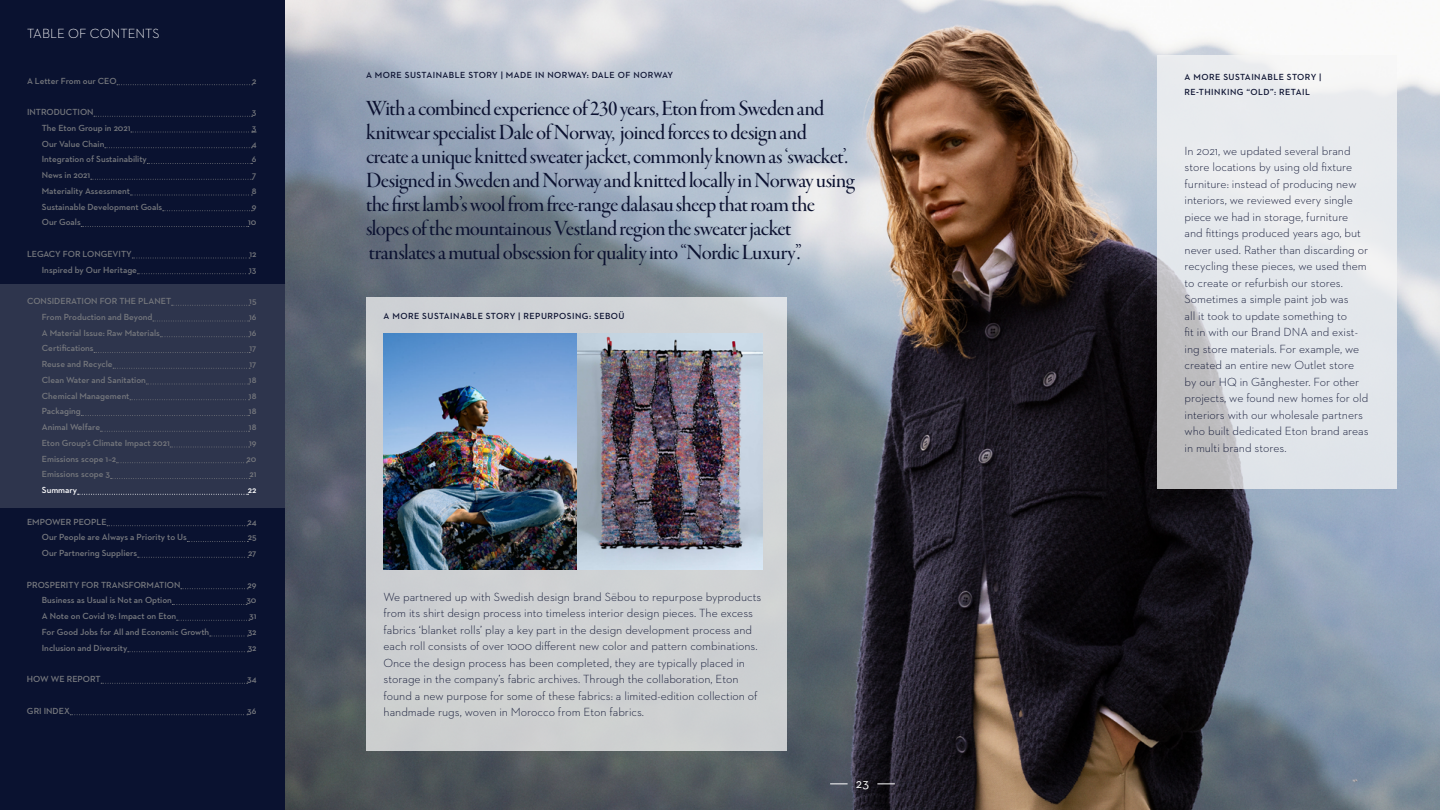
<style>
.page{position:relative;width:1440px;height:810px;background:#fff}
.page>*{position:absolute;margin:0;border:0;box-sizing:border-box;transform-origin:0 0}
.t1{font:22.5px/24px "Garamond Premr Pro Med Disp";letter-spacing:-.025em;color:#0b1130}
.t2{font:300 13.5px "Neutraface 2 Text";color:#fff}
.t3{font:13.5px "Neutraface 2 Text";color:#fff}
.t4{font:300 12px/16.5px "Neutraface 2 Text";color:#0b1130}
.t5{font:600 9px "Neutraface 2 Text";color:#76787d}
.t6{font:600 9px "Neutraface 2 Text";color:#787a7f}
.t7{font:600 9px/15px "Neutraface 2 Text";letter-spacing:.05em;color:#0b1130}
.t8{font:600 9px "Neutraface 2 Text";color:#fff}
</style>
<div class="page">
<div style="left:0;top:0;width:285px;height:810px;background:#0a1230"></div>
<img style="left:285px;top:0;width:1155px;height:810px">
<div style="left:366px;top:298px;width:421px;height:453px;background:#ced0d2"></div>
<svg style="left:1157px;top:55px;width:240px;height:434px;background:#e1e3e7"></svg>
<img style="left:384px;top:333px;width:379px;height:236px">
<div style="left:0;top:285px;width:285px;height:223px;background:#2e354d"></div>
<svg style="left:117px;top:84px;width:136px;height:1px"></svg>
<svg style="left:94px;top:116px;width:159px;height:1px"></svg>
<svg style="left:131px;top:132px;width:126px;height:1px"></svg>
<svg style="left:105px;top:147px;width:147px;height:1px"></svg>
<svg style="left:147px;top:163px;width:105px;height:1px"></svg>
<svg style="left:91px;top:179px;width:162px;height:1px"></svg>
<svg style="left:130px;top:195px;width:122px;height:1px"></svg>
<svg style="left:163px;top:210px;width:89px;height:1px"></svg>
<svg style="left:81px;top:226px;width:168px;height:1px"></svg>
<svg style="left:132px;top:258px;width:118px;height:1px"></svg>
<svg style="left:137px;top:273px;width:113px;height:1px"></svg>
<svg style="left:172px;top:305px;width:78px;height:1px"></svg>
<svg style="left:153px;top:321px;width:97px;height:1px"></svg>
<svg style="left:160px;top:336px;width:90px;height:1px"></svg>
<svg style="left:94px;top:352px;width:156px;height:1px"></svg>
<svg style="left:113px;top:368px;width:137px;height:1px"></svg>
<svg style="left:146px;top:384px;width:104px;height:1px"></svg>
<svg style="left:130px;top:399px;width:120px;height:1px"></svg>
<svg style="left:81px;top:415px;width:169px;height:1px"></svg>
<svg style="left:100px;top:431px;width:150px;height:1px"></svg>
<svg style="left:170px;top:447px;width:80px;height:1px"></svg>
<svg style="left:116px;top:462px;width:131px;height:1px"></svg>
<svg style="left:111px;top:478px;width:139px;height:1px"></svg>
<svg style="left:78px;top:494px;width:171px;height:1px"></svg>
<svg style="left:107px;top:525px;width:141px;height:1px"></svg>
<svg style="left:187px;top:541px;width:61px;height:1px"></svg>
<svg style="left:138px;top:557px;width:111px;height:1px"></svg>
<svg style="left:181px;top:588px;width:67px;height:1px"></svg>
<svg style="left:172px;top:604px;width:75px;height:1px"></svg>
<svg style="left:177px;top:620px;width:73px;height:1px"></svg>
<svg style="left:210px;top:636px;width:38px;height:1px"></svg>
<svg style="left:128px;top:651px;width:120px;height:1px"></svg>
<svg style="left:101px;top:683px;width:147px;height:1px"></svg>
<svg style="left:70px;top:714px;width:178px;height:1px"></svg>
<svg style="left:830px;top:784px;width:18px;height:1px"></svg>
<svg style="left:877px;top:784px;width:18px;height:1px"></svg>
<p class="t2" style="left:27px;top:25px;width:134px">TABLE OF CONTENTS</p>
<p class="t5" style="left:27px;top:75px;width:91px">A Letter From our CEO</p>
<p class="t5" style="left:252px;top:75px;width:6px">2</p>
<p class="t5" style="left:27px;top:106px;width:68px">INTRODUCTION</p>
<p class="t5" style="left:252px;top:106px;width:6px">3</p>
<p class="t5" style="left:42px;top:122px;width:90px">The Eton Group in 2021</p>
<p class="t5" style="left:252px;top:122px;width:6px">3</p>
<p class="t5" style="left:42px;top:138px;width:64px">Our Value Chain</p>
<p class="t5" style="left:252px;top:138px;width:6px">4</p>
<p class="t5" style="left:42px;top:154px;width:107px">Integration of Sustainability</p>
<p class="t5" style="left:252px;top:154px;width:6px">6</p>
<p class="t5" style="left:42px;top:169px;width:50px">News in 2021</p>
<p class="t5" style="left:252px;top:169px;width:6px">7</p>
<p class="t5" style="left:42px;top:185px;width:90px">Materiality Assessment</p>
<p class="t5" style="left:252px;top:185px;width:6px">8</p>
<p class="t5" style="left:42px;top:201px;width:122px">Sustainable Development Goals</p>
<p class="t5" style="left:252px;top:201px;width:6px">9</p>
<p class="t5" style="left:42px;top:217px;width:40px">Our Goals</p>
<p class="t5" style="left:248px;top:217px;width:10px">10</p>
<p class="t5" style="left:27px;top:248px;width:106px">LEGACY FOR LONGEVITY</p>
<p class="t5" style="left:249px;top:248px;width:9px">12</p>
<p class="t5" style="left:42px;top:264px;width:97px">Inspired by Our Heritage</p>
<p class="t5" style="left:249px;top:264px;width:9px">13</p>
<p class="t5" style="left:27px;top:295px;width:146px">CONSIDERATION FOR THE PLANET</p>
<p class="t5" style="left:249px;top:295px;width:9px">15</p>
<p class="t5" style="left:42px;top:311px;width:112px">From Production and Beyond</p>
<p class="t5" style="left:249px;top:311px;width:9px">16</p>
<p class="t5" style="left:42px;top:327px;width:120px">A Material Issue: Raw Materials</p>
<p class="t5" style="left:249px;top:327px;width:9px">16</p>
<p class="t5" style="left:42px;top:343px;width:53px">Certifications</p>
<p class="t5" style="left:250px;top:343px;width:8px">17</p>
<p class="t5" style="left:42px;top:358px;width:72px">Reuse and Recycle</p>
<p class="t5" style="left:250px;top:358px;width:8px">17</p>
<p class="t5" style="left:42px;top:374px;width:106px">Clean Water and Sanitation</p>
<p class="t5" style="left:249px;top:374px;width:9px">18</p>
<p class="t5" style="left:42px;top:390px;width:89px">Chemical Management</p>
<p class="t5" style="left:249px;top:390px;width:9px">18</p>
<p class="t6" style="left:42px;top:406px;width:40px">Packaging</p>
<p class="t6" style="left:249px;top:406px;width:9px">18</p>
<p class="t6" style="left:42px;top:421px;width:60px">Animal Welfare</p>
<p class="t6" style="left:249px;top:421px;width:9px">18</p>
<p class="t5" style="left:42px;top:437px;width:129px">Eton Group’s Climate Impact 2021</p>
<p class="t5" style="left:249px;top:437px;width:9px">19</p>
<p class="t5" style="left:42px;top:453px;width:76px">Emissions scope 1–2</p>
<p class="t5" style="left:247px;top:453px;width:11px">20</p>
<p class="t5" style="left:42px;top:469px;width:70px">Emissions scope 3</p>
<p class="t5" style="left:249px;top:469px;width:9px">21</p>
<p class="t8" style="left:42px;top:484px;width:37px">Summary</p>
<p class="t8" style="left:248px;top:484px;width:10px">22</p>
<p class="t6" style="left:27px;top:516px;width:81px">EMPOWER PEOPLE</p>
<p class="t6" style="left:247px;top:516px;width:11px">24</p>
<p class="t6" style="left:42px;top:532px;width:147px">Our People are Always a Priority to Us</p>
<p class="t6" style="left:248px;top:532px;width:10px">25</p>
<p class="t6" style="left:42px;top:547px;width:97px">Our Partnering Suppliers</p>
<p class="t6" style="left:248px;top:547px;width:10px">27</p>
<p class="t6" style="left:27px;top:579px;width:155px">PROSPERITY FOR TRANSFORMATION</p>
<p class="t6" style="left:248px;top:579px;width:10px">29</p>
<p class="t6" style="left:42px;top:595px;width:132px">Business as Usual is Not an Option</p>
<p class="t6" style="left:246px;top:595px;width:12px">30</p>
<p class="t6" style="left:42px;top:610px;width:136px">A Note on Covid 19: Impact on Eton</p>
<p class="t6" style="left:249px;top:610px;width:9px">31</p>
<p class="t6" style="left:42px;top:626px;width:169px">For Good Jobs for All and Economic Growth</p>
<p class="t6" style="left:248px;top:626px;width:10px">32</p>
<p class="t6" style="left:42px;top:642px;width:87px">Inclusion and Diversity</p>
<p class="t6" style="left:248px;top:642px;width:10px">32</p>
<p class="t6" style="left:27px;top:673px;width:75px">HOW WE REPORT</p>
<p class="t6" style="left:247px;top:673px;width:11px">34</p>
<p class="t6" style="left:27px;top:705px;width:44px">GRI INDEX</p>
<p class="t6" style="left:247px;top:705px;width:11px">36</p>
<p class="t7" style="left:366px;top:68px;width:309px">A MORE SUSTAINABLE STORY | MADE IN NORWAY: DALE OF NORWAY</p>
<p class="t1" style="left:366px;top:97px;width:490px">With a combined experience of 230 years, Eton from Sweden and knitwear specialist Dale of Norway, joined forces to design and create a unique knitted sweater jacket, commonly known as ‘swacket’.<br>Designed in Sweden and Norway and knitted locally in Norway using the first lamb’s wool from free-range dalasau sheep that roam the slopes of the mountainous Vestland region the sweater jacket translates a mutual obsession for quality into “Nordic Luxury”.</p>
<p class="t7" style="left:384px;top:308px;width:243px">A MORE SUSTAINABLE STORY | REPURPOSING: SEBOÜ</p>
<p class="t4" style="left:384px;top:588px;width:379px">We partnered up with Swedish design brand Sëbou to repurpose byproducts from its shirt design process into timeless interior design pieces. The excess fabrics ‘blanket rolls’ play a key part in the design development process and each roll consists of over 1000 different new color and pattern combinations.<br>Once the design process has been completed, they are typically placed in storage in the company’s fabric archives. Through the collaboration, Eton found a new purpose for some of these fabrics: a limited-edition collection of handmade rugs, woven in Morocco from Eton fabrics.</p>
<p class="t3" style="left:856px;top:775px;width:15px">23</p>
<p class="t7" style="left:1185px;top:69px;width:138px">A MORE SUSTAINABLE STORY |<br>RE-THINKING “OLD”: RETAIL</p>
<p class="t4" style="left:1185px;top:142px;width:186px">In 2021, we updated several brand store locations by using old fixture furniture: instead of producing new interiors, we reviewed every single piece we had in storage, furniture and fittings produced years ago, but never used. Rather than discarding or recycling these pieces, we used them to create or refurbish our stores.<br>Sometimes a simple paint job was<br>all it took to update something to<br>fit in with our Brand DNA and exist&shy;ing store materials. For example, we created an entire new Outlet store by our HQ in Gånghester. For other projects, we found new homes for old interiors with our wholesale partners who built dedicated Eton brand areas in multi brand stores.</p>
</div>
